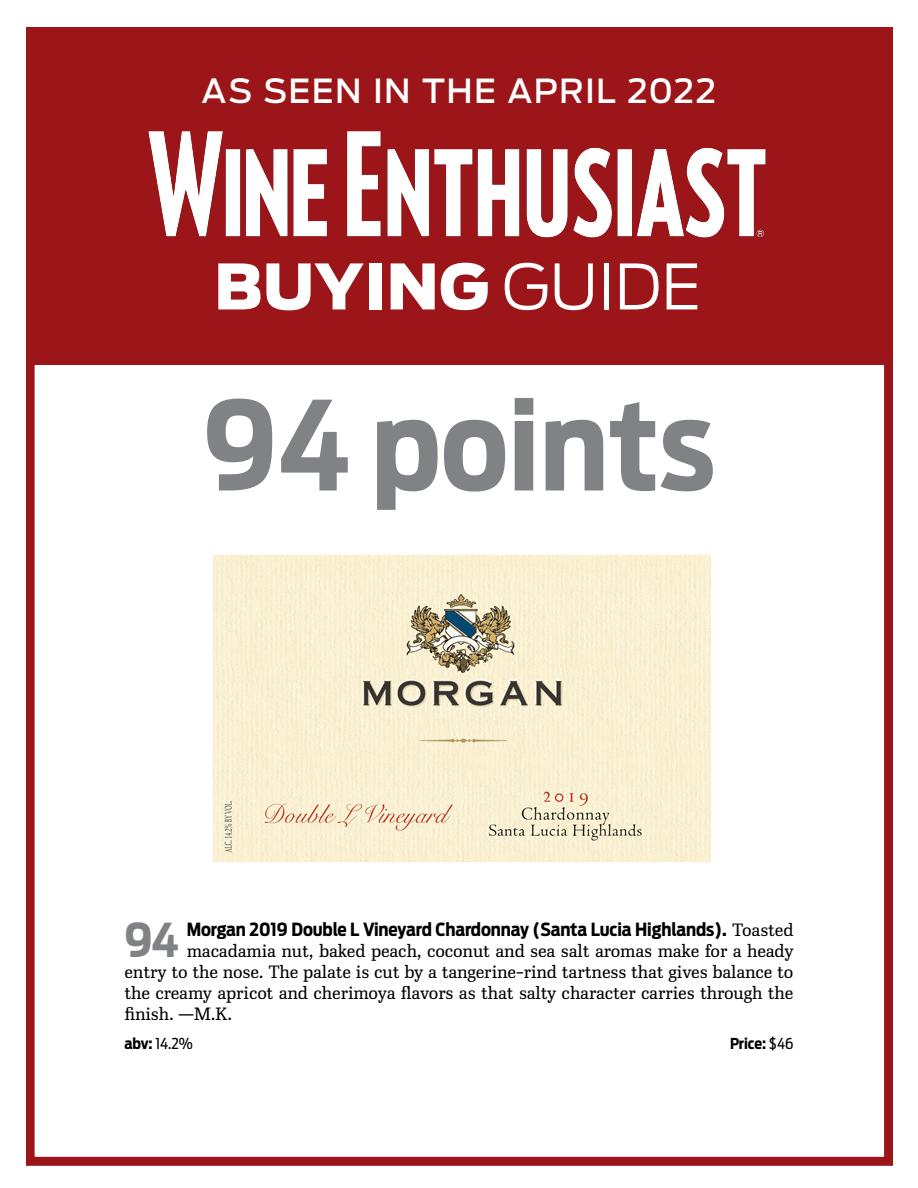
<style>
.page{position:relative;width:918px;height:1188px;background:#fff}
.page>*{position:absolute;margin:0;border:0;box-sizing:border-box;transform-origin:0 0}
.t1{font:700 122.55px "Antenna Cond";color:#808285}
.t2{font:900 62.1px "Antenna";color:#fff}
.t3{font:700 46.35px "Antenna Cond";color:#808285}
.t4{font:500 33px "Antenna";letter-spacing:.04em;color:#fff}
.t5{font:300 18px/21px "Ibis Text";letter-spacing:-.01em;color:#000;text-align:justify}
.t6{font:700 18px "Antenna Cond";letter-spacing:-.01em;color:#000}
.t7{font:15px "Antenna Cond";color:#000}
.t8{font:700 15px "Antenna Cond";letter-spacing:-.01em;color:#000}
.s1{font-weight:300}
.s2{font-family:"Ibis Text";font-weight:300}
.s3{font-weight:700}
.s4{font-weight:400}
</style>
<div class="page">
<div style="left:26px;top:27px;width:867px;height:337px;background:#9c1519"></div>
<div style="left:26px;top:229px;width:867px;height:937px;border:9px solid #9c1519"></div>
<img style="left:141px;top:131px;width:633px;height:108px">
<img style="left:213px;top:554px;width:499px;height:309px">
<h3 class="t4" style="left:202px;top:68px;width:516px">AS SEEN IN THE APRIL 2022</h3>
<h2 class="t2" style="left:214px;top:242px;width:488px">BUYING <span class="s1">GUIDE</span></h2>
<h1 class="t1" style="left:203px;top:363px;width:514px">94 points</h1>
<h3 class="t3" style="left:124px;top:909px;width:56px">94</h3>
<p class="t6" style="left:187px;top:917px;width:608px">Morgan 2019 Double L Vineyard Chardonnay (Santa Lucia Highlands). <span class="s2">Toasted</span></p>
<p class="t5" style="left:124px;top:940px;width:671px;text-indent:62px">macadamia nut, baked peach, coconut and sea salt aromas make for a heady entry to the nose. The palate is cut by a tangerine-rind tartness that gives balance to the creamy apricot and cherimoya flavors as that salty character carries through the finish. —M.K.</p>
<p class="t7" style="left:124px;top:1033px;width:70px"><span class="s3">abv:</span> 14.2%</p>
<p class="t8" style="left:730px;top:1033px;width:65px">Price: <span class="s4">$46</span></p>
</div>
